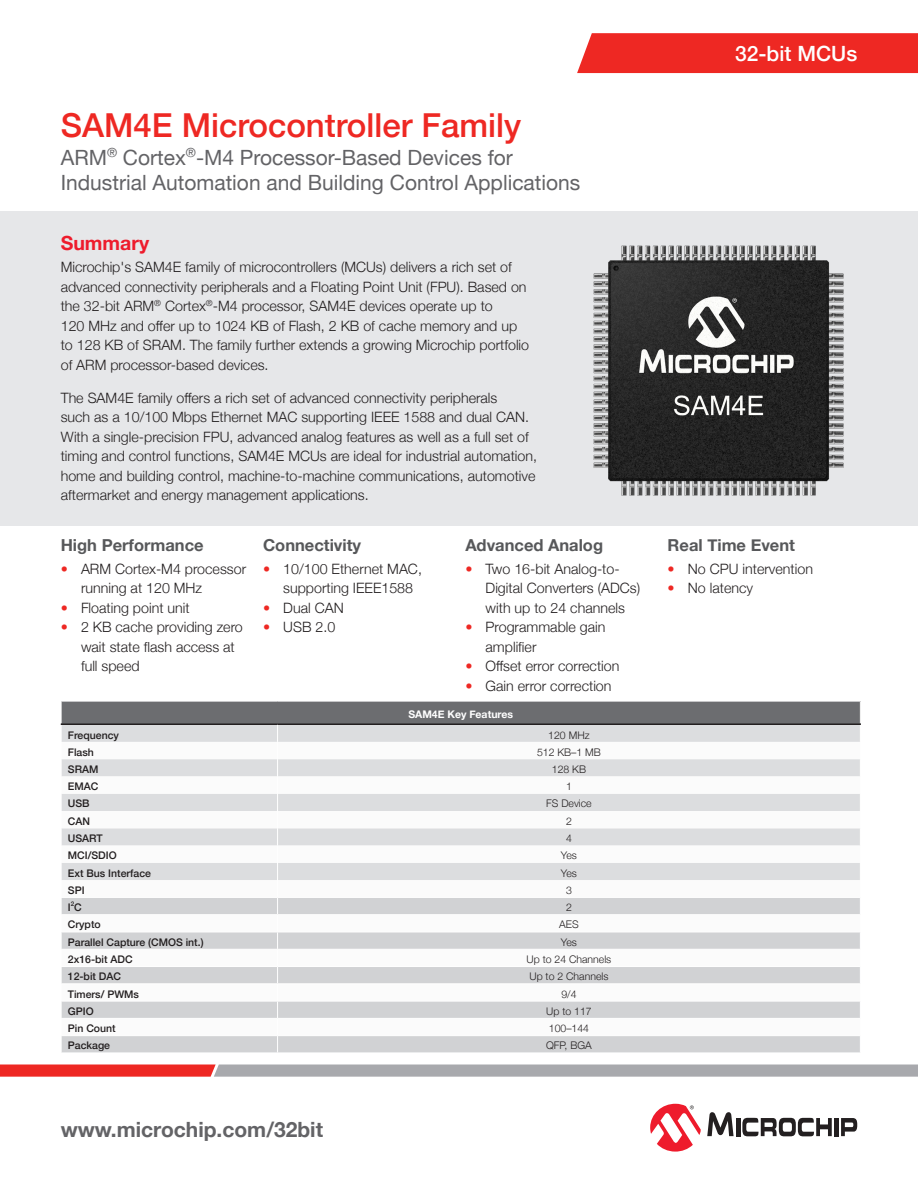
<style>
.page{position:relative;width:918px;height:1188px;background:#fff}
.page>*{position:absolute;margin:0;border:0;box-sizing:border-box;transform-origin:0 0}
.SS_TITLE{font:500 33px "Helvetica Neue";color:#ee2823}
.SS_SUBTITLE{font:21px/25.2px "Helvetica Neue";color:#636366}
.t1{font:700 21px "Helvetica Neue";color:#636366}
.CATEGORY{font:500 21px "Helvetica Neue";color:#fff}
.SUBHEAD1{font:700 19.5px "Helvetica Neue";color:#ee1b2c}
.SUBHEAD2{font:700 16.5px "Helvetica Neue";color:#57585a}
.BODY_TEXT{font:300 14.25px/19.5px "Helvetica Neue";color:#231f20}
.TABLE_BOLD_LEFT{font:500 10.5px "Helvetica Neue";color:#231f20}
.TABLE_BODY{font:300 10.5px "Helvetica Neue";color:#231f20}
.TABLE_HEAD{font:700 10.5px "Helvetica Neue";color:#fff}
.TABLE_BOLD_LEFT-2{font:500 6.3px "Helvetica Neue";color:#231f20}
.s1{color:#ee2823}
</style>
<div class="page">
<div style="left:0;top:211px;width:918px;height:314px;background:#e6e7e9"></div>
<svg style="left:0;top:1065px;width:918px;height:12px;background:#ba8e90"></svg>
<svg style="left:707px;top:1112px;width:27px;height:24px"></svg>
<hr style="left:736px;top:1118px;width:4px;height:18px;background:#231f20">
<div style="left:834px;top:1118px;width:5px;height:18px;background:#231f20"></div>
<svg style="left:841px;top:1118px;width:16px;height:18px"></svg>
<svg style="left:742px;top:1117px;width:90px;height:19px"></svg>
<svg style="left:650px;top:1104px;width:51px;height:48px"></svg>
<div style="left:577px;top:33px;width:341px;height:40px;background:#ee2823"></div>
<img style="left:593px;top:245px;width:251px;height:251px">
<div style="left:61px;top:701px;width:799px;height:23px;background:#6c6d70"></div>
<div style="left:62px;top:725px;width:798px;height:17px;background:#dcdddf"></div>
<svg style="left:62px;top:759px;width:798px;height:121px;fill:#dcdddf"></svg>
<svg style="left:62px;top:898px;width:798px;height:155px;fill:#d1d2d4"></svg>
<hr style="left:61px;top:701px;width:217px;height:1px;background:#fff">
<hr style="left:278px;top:701px;width:583px;height:1px;background:#fff">
<hr style="left:61px;top:723px;width:217px;height:2px;background:#231f20">
<hr style="left:278px;top:723px;width:583px;height:2px;background:#231f20">
<svg style="left:277px;top:725px;width:1px;height:328px"></svg>
<svg style="left:61px;top:701px;width:1px;height:352px"></svg>
<hr style="left:61px;top:897px;width:217px;height:1px;background:#fff">
<hr style="left:61px;top:914px;width:217px;height:1px;background:#fff">
<hr style="left:278px;top:914px;width:583px;height:1px;background:#fff">
<hr style="left:61px;top:932px;width:217px;height:1px;background:#fff">
<hr style="left:278px;top:932px;width:583px;height:1px;background:#fff">
<hr style="left:61px;top:949px;width:217px;height:1px;background:#fff">
<hr style="left:278px;top:949px;width:583px;height:1px;background:#fff">
<hr style="left:61px;top:966px;width:217px;height:1px;background:#fff">
<hr style="left:278px;top:966px;width:583px;height:1px;background:#fff">
<hr style="left:61px;top:983px;width:217px;height:1px;background:#fff">
<hr style="left:278px;top:983px;width:583px;height:1px;background:#fff">
<hr style="left:61px;top:1001px;width:217px;height:1px;background:#fff">
<hr style="left:278px;top:1001px;width:583px;height:1px;background:#fff">
<hr style="left:61px;top:1018px;width:217px;height:1px;background:#fff">
<hr style="left:278px;top:1018px;width:583px;height:1px;background:#fff">
<hr style="left:61px;top:1035px;width:217px;height:1px;background:#fff">
<hr style="left:278px;top:1035px;width:583px;height:1px;background:#fff">
<svg style="left:860px;top:701px;width:1px;height:24px"></svg>
<p class="SS_TITLE" style="left:61px;top:99px;width:462px">SAM4E Microcontroller Family</p>
<p class="SS_SUBTITLE" style="left:61px;top:146px;width:521px">ARM<sup>®</sup> Cortex<sup>®</sup>-M4 Processor-Based Devices for<br>Industrial Automation and Building Control Applications</p>
<p class="SUBHEAD1" style="left:61px;top:227px;width:90px">Summary</p>
<p class="BODY_TEXT" style="left:61px;top:257px;width:470px">Microchip's SAM4E family of microcontrollers (MCUs) delivers a rich set of advanced connectivity peripherals and a Floating Point Unit (FPU). Based on the 32-bit ARM<sup>®</sup> Cortex<sup>®</sup>-M4 processor, SAM4E devices operate up to<br>120 MHz and offer up to 1024 KB of Flash, 2 KB of cache memory and up to 128 KB of SRAM. The family further extends a growing Microchip portfolio of ARM processor-based devices.</p>
<p class="BODY_TEXT" style="left:61px;top:387px;width:478px">The SAM4E family offers a rich set of advanced connectivity peripherals<br>such as a 10/100 Mbps Ethernet MAC supporting IEEE 1588 and dual CAN.<br>With a single-precision FPU, advanced analog features as well as a full set of timing and control functions, SAM4E MCUs are ideal for industrial automation, home and building control, machine-to-machine communications, automotive aftermarket and energy management applications.</p>
<p class="SUBHEAD2" style="left:61px;top:532px;width:144px">High Performance</p>
<p class="BODY_TEXT" style="left:81px;top:558px;width:167px;text-indent:-20px"><span class="s1">•</span> ARM Cortex-M4 processor running at 120 MHz</p>
<p class="BODY_TEXT" style="left:61px;top:597px;width:130px"><span class="s1">•</span> Floating point unit</p>
<p class="BODY_TEXT" style="left:81px;top:616px;width:163px;text-indent:-20px"><span class="s1">•</span> 2 KB cache providing zero wait state flash access at full speed</p>
<p class="SUBHEAD2" style="left:263px;top:532px;width:100px">Connectivity</p>
<p class="BODY_TEXT" style="left:283px;top:558px;width:140px;text-indent:-20px"><span class="s1">•</span> 10/100 Ethernet MAC, supporting IEEE1588</p>
<p class="BODY_TEXT" style="left:263px;top:597px;width:82px"><span class="s1">•</span> Dual CAN</p>
<p class="BODY_TEXT" style="left:263px;top:616px;width:74px"><span class="s1">•</span> USB 2.0</p>
<p class="SUBHEAD2" style="left:465px;top:532px;width:139px">Advanced Analog</p>
<p class="BODY_TEXT" style="left:486px;top:558px;width:156px;text-indent:-20px"><span class="s1">•</span> Two 16-bit Analog-to-<br>Digital Converters (ADCs) with up to 24 channels</p>
<p class="BODY_TEXT" style="left:486px;top:616px;width:121px;text-indent:-20px"><span class="s1">•</span> Programmable gain amplifier</p>
<p class="BODY_TEXT" style="left:465px;top:655px;width:156px"><span class="s1">•</span> Offset error correction</p>
<p class="BODY_TEXT" style="left:465px;top:675px;width:148px"><span class="s1">•</span> Gain error correction</p>
<p class="TABLE_HEAD" style="left:408px;top:706px;width:106px">SAM4E Key Features</p>
<p class="TABLE_BOLD_LEFT" style="left:68px;top:726px;width:53px">Frequency</p>
<p class="TABLE_BODY" style="left:548px;top:726px;width:43px">120 MHz</p>
<p class="TABLE_BOLD_LEFT" style="left:68px;top:743px;width:28px">Flash</p>
<p class="TABLE_BODY" style="left:537px;top:743px;width:65px">512 KB–1 MB</p>
<p class="TABLE_BOLD_LEFT" style="left:68px;top:761px;width:32px">SRAM</p>
<p class="TABLE_BODY" style="left:552px;top:761px;width:36px">128 KB</p>
<p class="TABLE_BOLD_LEFT" style="left:68px;top:778px;width:32px">EMAC</p>
<p class="TABLE_BODY" style="left:566px;top:778px;width:7px">1</p>
<p class="TABLE_BOLD_LEFT" style="left:68px;top:795px;width:23px">USB</p>
<p class="TABLE_BODY" style="left:546px;top:795px;width:47px">FS Device</p>
<p class="TABLE_BOLD_LEFT" style="left:68px;top:813px;width:24px">CAN</p>
<p class="TABLE_BODY" style="left:566px;top:813px;width:7px">2</p>
<p class="TABLE_BOLD_LEFT" style="left:68px;top:830px;width:36px">USART</p>
<p class="TABLE_BODY" style="left:566px;top:830px;width:7px">4</p>
<p class="TABLE_BOLD_LEFT" style="left:68px;top:847px;width:50px">MCI/SDIO</p>
<p class="TABLE_BODY" style="left:561px;top:847px;width:17px">Yes</p>
<p class="TABLE_BOLD_LEFT" style="left:68px;top:864px;width:85px">Ext Bus Interface</p>
<p class="TABLE_BODY" style="left:561px;top:864px;width:17px">Yes</p>
<p class="TABLE_BOLD_LEFT" style="left:68px;top:882px;width:18px">SPI</p>
<p class="TABLE_BODY" style="left:566px;top:881px;width:7px">3</p>
<p class="TABLE_BOLD_LEFT" style="left:68px;top:899px;width:16px">I C</p>
<p class="TABLE_BOLD_LEFT-2" style="left:71px;top:899px;width:5px">2</p>
<p class="TABLE_BODY" style="left:566px;top:899px;width:7px">2</p>
<p class="TABLE_BOLD_LEFT" style="left:68px;top:916px;width:34px">Crypto</p>
<p class="TABLE_BODY" style="left:559px;top:916px;width:21px">AES</p>
<p class="TABLE_BOLD_LEFT" style="left:68px;top:934px;width:137px">Parallel Capture (CMOS int.)</p>
<p class="TABLE_BODY" style="left:561px;top:933px;width:17px">Yes</p>
<p class="TABLE_BOLD_LEFT" style="left:68px;top:951px;width:66px">2x16-bit ADC</p>
<p class="TABLE_BODY" style="left:527px;top:951px;width:86px">Up to 24 Channels</p>
<p class="TABLE_BOLD_LEFT" style="left:68px;top:968px;width:55px">12-bit DAC</p>
<p class="TABLE_BODY" style="left:529px;top:968px;width:80px">Up to 2 Channels</p>
<p class="TABLE_BOLD_LEFT" style="left:68px;top:985px;width:73px">Timers/ PWMs</p>
<p class="TABLE_BODY" style="left:561px;top:985px;width:17px">9/4</p>
<p class="TABLE_BOLD_LEFT" style="left:68px;top:1003px;width:27px">GPIO</p>
<p class="TABLE_BODY" style="left:546px;top:1003px;width:47px">Up to 117</p>
<p class="TABLE_BOLD_LEFT" style="left:68px;top:1020px;width:49px">Pin Count</p>
<p class="TABLE_BODY" style="left:549px;top:1020px;width:42px">100–144</p>
<p class="TABLE_BOLD_LEFT" style="left:68px;top:1037px;width:44px">Package</p>
<p class="TABLE_BODY" style="left:546px;top:1037px;width:47px">QFP, BGA</p>
<p class="t1" style="left:61px;top:1113px;width:264px">www.microchip.com/32bit</p>
<p class="CATEGORY" style="left:735px;top:37px;width:124px">32-bit MCUs</p>
<p class="SUBHEAD2" style="left:668px;top:532px;width:129px">Real Time Event</p>
<p class="BODY_TEXT" style="left:668px;top:558px;width:147px"><span class="s1">•</span> No CPU intervention</p>
<p class="BODY_TEXT" style="left:668px;top:577px;width:87px"><span class="s1">•</span> No latency</p>
</div>
